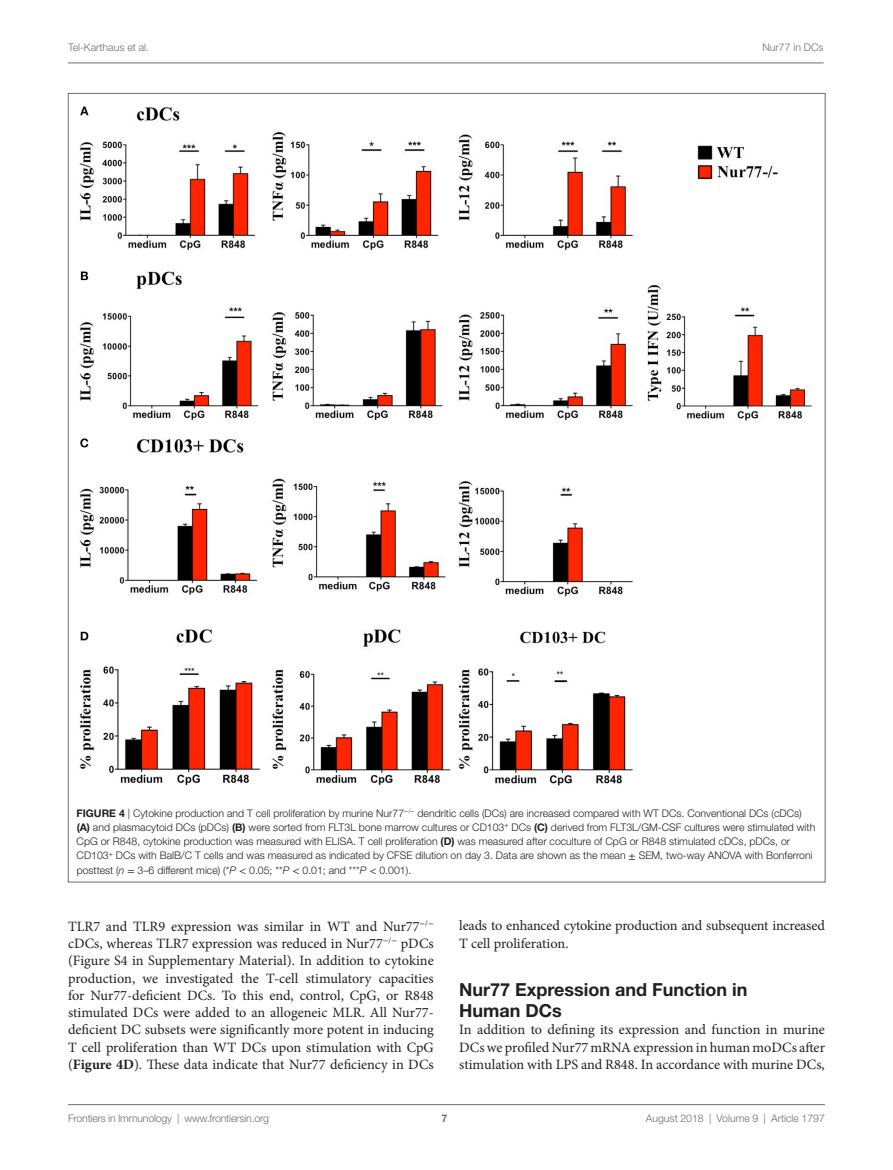
<style>
.page{position:relative;width:893px;height:1170px;background:#fff}
.page>*{position:absolute;margin:0;border:0;box-sizing:border-box;transform-origin:0 0}
.t1{font:700 18px/21px "Helvetica Neue LT Std";color:#231f20}
.t2{font:14.25px/17.2px "Minion Pro";letter-spacing:-.005em;color:#231f20;text-align:justify}
.t3{font:300 10.5px/14.2px "Helvetica Neue LT Std";color:#231f20}
.t4{font:300 10.5px "Helvetica Neue LT Std";color:#6c6d70}
.t5{font:700 10.5px "Helvetica Neue LT Std";color:#6c6d70}
.s1{font-weight:700}
.s2{font-family:"STIX General";font-weight:400}
.s3{font-style:italic}
</style>
<div class="page">
<img style="left:79px;top:106px;width:733px;height:680px">
<hr style="left:68px;top:1104px;width:757px;height:1px;background:#6c6d70">
<hr style="left:68px;top:63px;width:755px;height:1px;background:#6c6d70">
<p class="t4" style="left:68px;top:41px;width:83px">Tel-Karthaus et al.</p>
<p class="t4" style="left:762px;top:41px;width:63px">Nur77 in DCs</p>
<p class="t3" style="left:77px;top:805px;width:740px"><span class="s1">Figure 4</span> | Cytokine production and T cell proliferation by murine Nur77<sup>−</sup><sup>/</sup><sup>−</sup> dendritic cells (DCs) are increased compared with WT DCs. Conventional DCs (cDCs) <span class="s1">(A)</span> and plasmacytoid DCs (pDCs) <span class="s1">(B)</span> were sorted from FLT3L bone marrow cultures or CD103<sup>+</sup> DCs <span class="s1">(C)</span> derived from FLT3L/GM-CSF cultures were stimulated with CpG or R848, cytokine production was measured with ELISA. T cell proliferation <span class="s1">(D)</span> was measured after coculture of CpG or R848 stimulated cDCs, pDCs, or CD103<sup>+</sup> DCs with BalB/C T cells and was measured as indicated by CFSE dilution on day 3. Data are shown as the mean <span class="s2">±</span> SEM, two-way ANOVA with Bonferroni posttest (<span class="s3">n</span> <span class="s2">=</span> 3–6 different mice) (*<span class="s3">P</span> <span class="s2">&lt;</span> 0.05; **<span class="s3">P</span> <span class="s2">&lt;</span> 0.01; and ***<span class="s3">P</span> <span class="s2">&lt;</span> 0.001).</p>
<p class="t2" style="left:68px;top:917px;width:367px">TLR7 and TLR9 expression was similar in WT and Nur77<sup>−</sup><sup>/</sup><sup>− </sup>cDCs, whereas TLR7 expression was reduced in Nur77<sup>−</sup><sup>/</sup><sup>−</sup> pDCs (Figure S4 in Supplementary Material). In addition to cytokine production, we investigated the T-cell stimulatory capacities for Nur77-deficient DCs. To this end, control, CpG, or R848 stimulated DCs were added to an allogeneic MLR. All Nur77- deficient DC subsets were significantly more potent in inducing T cell proliferation than WT DCs upon stimulation with CpG (<span class="s1">Figure 4D</span>). These data indicate that Nur77 deficiency in DCs</p>
<p class="t2" style="left:459px;top:917px;width:367px">leads to enhanced cytokine production and subsequent increased<br>T cell proliferation.</p>
<p class="t1" style="left:459px;top:978px;width:290px">Nur77 Expression and Function in<br>Human DCs</p>
<p class="t2" style="left:459px;top:1021px;width:367px">In addition to defining its expression and function in murine DCs we profiled Nur77 mRNA expression in human moDCs after stimulation with LPS and R848. In accordance with murine DCs,</p>
<p class="t4" style="left:68px;top:1111px;width:203px">Frontiers in Immunology | www.frontiersin.org</p>
<p class="t4" style="left:646px;top:1111px;width:181px">August 2018 | Volume 9 | Article 1797</p>
<p class="t5" style="left:441px;top:1111px;width:7px">7</p>
</div>
